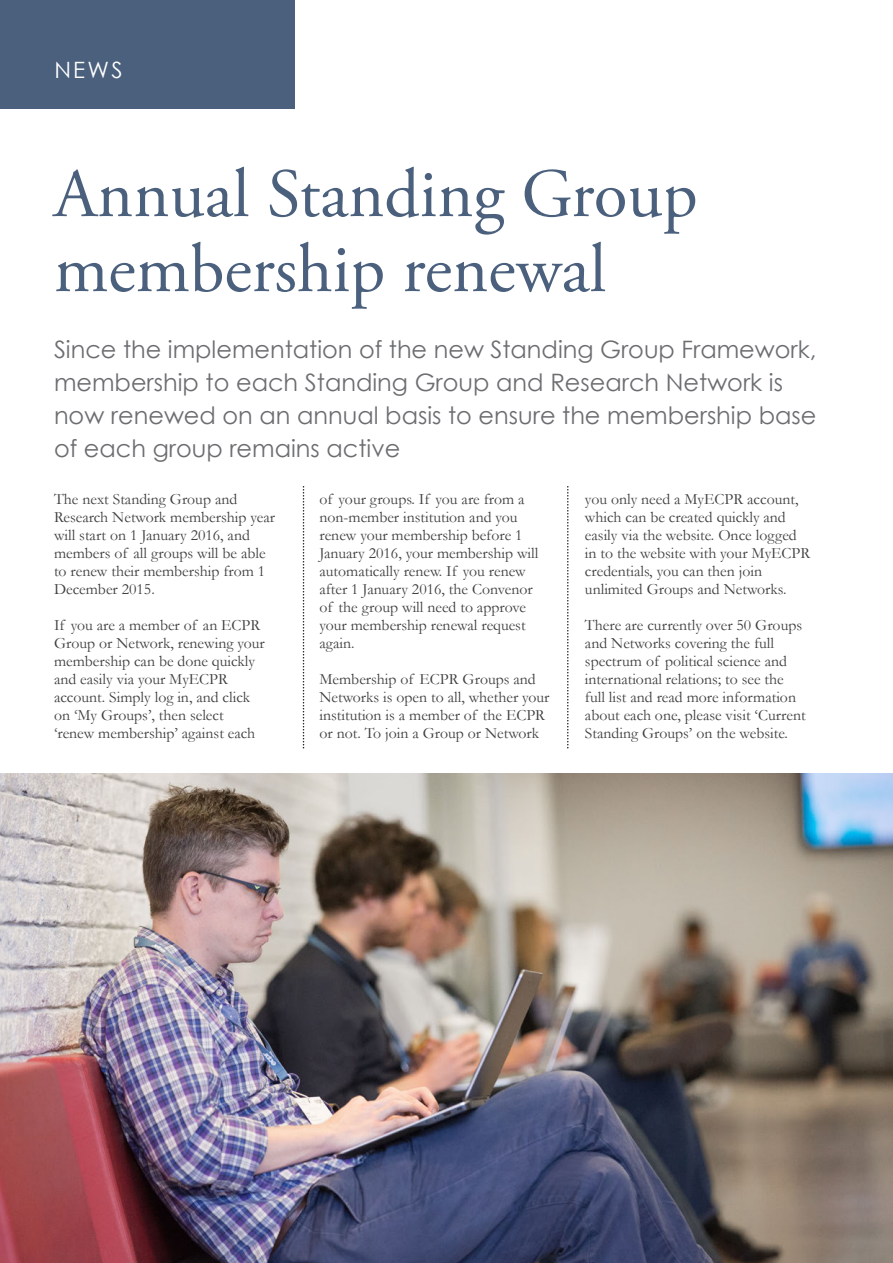
<style>
.page{position:relative;width:893px;height:1263px;background:#fff}
.page>*{position:absolute;margin:0;border:0;box-sizing:border-box;transform-origin:0 0}
.t1{font:69px/75px "Adobe Garamond Pro";color:#4a607d}
.t2{font:24px/33px "Century Gothic";color:#6c6d70}
.t3{font:22.5px "Century Gothic";color:#fff}
.t4{font:15.75px/18px "Garamond";color:#3e3e3f}
</style>
<div class="page">
<div style="left:0;top:0;width:295px;height:108px;background:#4a607d"></div>
<svg style="left:303px;top:486px;width:1px;height:262px"></svg>
<svg style="left:567px;top:486px;width:1px;height:262px"></svg>
<img style="left:0;top:773px;width:893px;height:490px">
<h3 class="t3" style="left:54px;top:54px;width:70px">NEWS</h3>
<h1 class="t1" style="left:54px;top:159px;width:645px">Annual Standing Group membership renewal</h1>
<h2 class="t2" style="left:54px;top:332px;width:764px">Since the implementation of the new Standing Group Framework, membership to each Standing Group and Research Network is now renewed on an annual basis to ensure the membership base of each group remains active</h2>
<p class="t4" style="left:54px;top:490px;width:223px">The next Standing Group and<br>Research Network membership year will start on 1 January 2016, and members of all groups will be able to renew their membership from 1<br>December 2015.</p>
<p class="t4" style="left:54px;top:616px;width:212px">If you are a member of an ECPR<br>Group or Network, renewing your membership can be done quickly and easily via your MyECPR account. Simply log in, and click on ‘My Groups’, then select ‘renew membership’ against each</p>
<p class="t4" style="left:585px;top:490px;width:227px">you only need a MyECPR account, which can be created quickly and easily via the website. Once logged in to the website with your MyECPR credentials, you can then join unlimited Groups and Networks.</p>
<p class="t4" style="left:585px;top:616px;width:222px">There are currently over 50 Groups and Networks covering the full spectrum of political science and international relations; to see the full list and read more information about each one, please visit ‘Current Standing Groups’ on the website.</p>
<p class="t4" style="left:319px;top:490px;width:220px">of your groups. If you are from a non-member institution and you renew your membership before 1<br>January 2016, your membership will automatically renew. If you renew after 1 January 2016, the Convenor of the group will need to approve your membership renewal request again.</p>
<p class="t4" style="left:319px;top:670px;width:232px">Membership of ECPR Groups and Networks is open to all, whether your institution is a member of the ECPR or not. To join a Group or Network</p>
</div>
